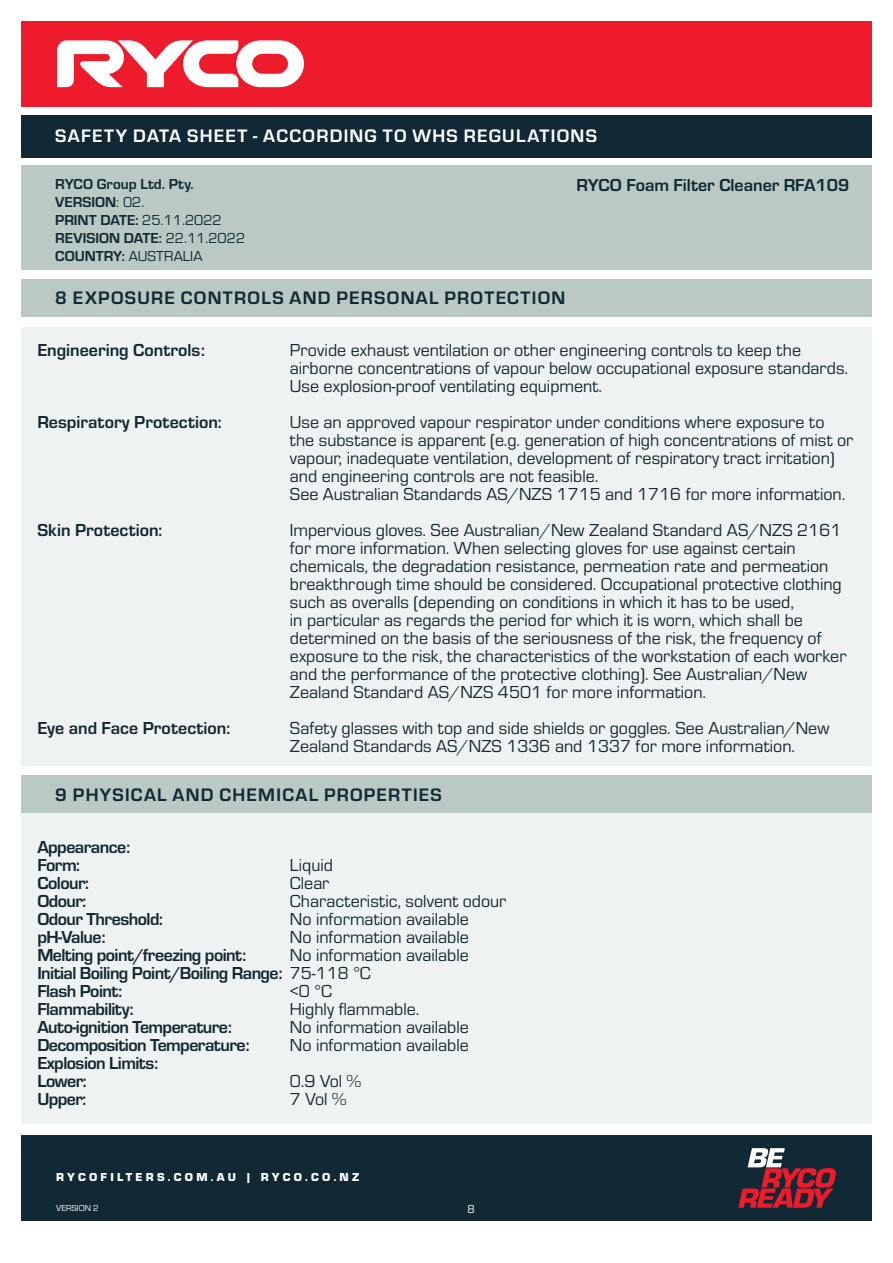
<style>
.page{position:relative;width:893px;height:1263px;background:#fff}
.page>*{position:absolute;margin:0;border:0;box-sizing:border-box;transform-origin:0 0}
.t1{font:700 18.75px "Eurostile";letter-spacing:.07em;color:#112934}
.t2{font:700 18.75px "Eurostile";letter-spacing:.07em;color:#fff}
.Text{font:18px/18px "Eurostile";color:#112934}
.Bold_Text{font:700 18px "Eurostile";letter-spacing:-.03em;color:#112934}
.Bold_Text-2{font:700 18px "Eurostile";color:#112934}
.Text-2{font:700 18px "Eurostile";letter-spacing:-.03em;color:#112934}
.Text-3{font:700 18px "Eurostile";color:#112934}
.Bold_Text-3{font:700 18px "Eurostile";letter-spacing:.005em;color:#112934}
.t3{font:700 15px "Eurostile";color:#112934}
.t4{font:15px "Eurostile";letter-spacing:.005em;color:#112934}
.t5{font:900 12px "Eurostile";letter-spacing:.27em;color:#fff}
.t6{font:12px "Eurostile";color:#fff}
.t7{font:9px "Eurostile";color:#fff}
.s1{font-weight:400}
.s2{font-weight:700}
</style>
<div class="page">
<div style="left:21px;top:21px;width:851px;height:85px;background:#ee1b2d"></div>
<svg style="left:57px;top:40px;width:247px;height:48px"></svg>
<div style="left:21px;top:115px;width:851px;height:42px;background:#112934"></div>
<div style="left:21px;top:1135px;width:851px;height:85px;background:#112934"></div>
<svg style="left:738px;top:1148px;width:98px;height:60px"></svg>
<div style="left:21px;top:327px;width:851px;height:438px;background:#eef3f1"></div>
<div style="left:21px;top:279px;width:851px;height:37px;background:#bac9c4"></div>
<div style="left:21px;top:166px;width:851px;height:104px;background:#bac9c4"></div>
<div style="left:21px;top:813px;width:851px;height:311px;background:#eef3f1"></div>
<div style="left:21px;top:775px;width:851px;height:38px;background:#bac9c4"></div>
<p class="t2" style="left:55px;top:123px;width:543px">SAFETY DATA SHEET - ACCORDING TO WHS REGULATIONS</p>
<p class="t3" style="left:55px;top:173px;width:140px">RYCO Group Ltd. Pty.</p>
<p class="t3" style="left:55px;top:191px;width:91px">VERSION<span class="s1">: 02.</span></p>
<p class="t3" style="left:55px;top:209px;width:168px">PRINT DATE: <span class="s1">25.11.2022</span></p>
<p class="t3" style="left:55px;top:227px;width:191px">REVISION DATE: <span class="s1">22.11.2022</span></p>
<p class="t4" style="left:55px;top:245px;width:149px"><span class="s2">COUNTRY:</span> AUSTRALIA</p>
<p class="t1" style="left:55px;top:284px;width:512px">8 EXPOSURE CONTROLS AND PERSONAL PROTECTION</p>
<p class="Text-3" style="left:577px;top:172px;width:274px">RYCO Foam Filter Cleaner RFA109</p>
<p class="Bold_Text-2" style="left:37px;top:337px;width:169px">Engineering Controls:</p>
<p class="Text" style="left:290px;top:341px;width:560px">Provide exhaust ventilation or other engineering controls to keep the airborne concentrations of vapour below occupational exposure standards.<br>Use explosion-proof ventilating equipment.</p>
<p class="Text" style="left:290px;top:413px;width:565px">Use an approved vapour respirator under conditions where exposure to the substance is apparent (e.g. generation of high concentrations of mist or vapour, inadequate ventilation, development of respiratory tract irritation) and engineering controls are not feasible.</p>
<p class="Text" style="left:290px;top:485px;width:557px">See Australian Standards AS/NZS 1715 and 1716 for more information.</p>
<p class="Text" style="left:290px;top:521px;width:558px">Impervious gloves. See Australian/New Zealand Standard AS/NZS 2161 for more information. When selecting gloves for use against certain chemicals, the degradation resistance, permeation rate and permeation breakthrough time should be considered. Occupational protective clothing such as overalls (depending on conditions in which it has to be used,<br>in particular as regards the period for which it is worn, which shall be determined on the basis of the seriousness of the risk, the frequency of exposure to the risk, the characteristics of the workstation of each worker and the performance of the protective clothing). See Australian/New Zealand Standard AS/NZS 4501 for more information.</p>
<p class="Text" style="left:290px;top:719px;width:541px">Safety glasses with top and side shields or goggles. See Australian/New<br>Zealand Standards AS/NZS 1336 and 1337 for more information.</p>
<p class="t1" style="left:55px;top:781px;width:388px">9 PHYSICAL AND CHEMICAL PROPERTIES</p>
<p class="Bold_Text-2" style="left:37px;top:409px;width:186px">Respiratory Protection:</p>
<p class="Bold_Text-3" style="left:37px;top:517px;width:127px">Skin Protection:</p>
<p class="Bold_Text-2" style="left:37px;top:715px;width:194px">Eye and Face Protection:</p>
<p class="Bold_Text" style="left:37px;top:834px;width:94px">Appearance:</p>
<p class="Bold_Text" style="left:37px;top:852px;width:44px">Form:</p>
<p class="Bold_Text" style="left:37px;top:870px;width:53px">Colour:</p>
<p class="Bold_Text" style="left:37px;top:888px;width:51px">Odour:</p>
<p class="Bold_Text" style="left:37px;top:906px;width:127px">Odour Threshold:</p>
<p class="Bold_Text" style="left:37px;top:924px;width:70px">pH-Value:</p>
<p class="Bold_Text" style="left:37px;top:942px;width:210px">Melting point/freezing point:</p>
<p class="Bold_Text" style="left:37px;top:978px;width:87px">Flash Point:</p>
<p class="Bold_Text" style="left:37px;top:996px;width:98px">Flammability:</p>
<p class="Bold_Text" style="left:37px;top:1014px;width:196px">Auto-ignition Temperature:</p>
<p class="Bold_Text" style="left:37px;top:1032px;width:214px">Decomposition Temperature:</p>
<p class="Bold_Text" style="left:37px;top:1050px;width:122px">Explosion Limits:</p>
<p class="Bold_Text" style="left:37px;top:1068px;width:51px">Lower:</p>
<p class="Bold_Text" style="left:37px;top:1086px;width:51px">Upper:</p>
<p class="Text" style="left:290px;top:855px;width:45px">Liquid</p>
<p class="Text" style="left:290px;top:873px;width:41px">Clear</p>
<p class="Text" style="left:290px;top:891px;width:218px">Characteristic, solvent odour</p>
<p class="Text" style="left:290px;top:909px;width:180px">No information available</p>
<p class="Text" style="left:290px;top:927px;width:180px">No information available</p>
<p class="Text" style="left:290px;top:945px;width:180px">No information available</p>
<p class="Text-2" style="left:37px;top:960px;width:335px">Initial Boiling Point/Boiling Range: <span class="s1">75-118 °C</span></p>
<p class="Text" style="left:290px;top:981px;width:44px">&lt;0 °C</p>
<p class="Text" style="left:290px;top:999px;width:131px">Highly flammable.</p>
<p class="Text" style="left:290px;top:1017px;width:180px">No information available</p>
<p class="Text" style="left:290px;top:1035px;width:180px">No information available</p>
<p class="Text" style="left:290px;top:1071px;width:73px">0.9 Vol %</p>
<p class="Text" style="left:290px;top:1089px;width:58px">7 Vol %</p>
<p class="t5" style="left:56px;top:1168px;width:304px">RYCOFILTERS.COM.AU | RYCO.CO.NZ</p>
<p class="t7" style="left:56px;top:1201px;width:44px">VERSION 2</p>
<p class="t6" style="left:467px;top:1200px;width:9px">8</p>
</div>
